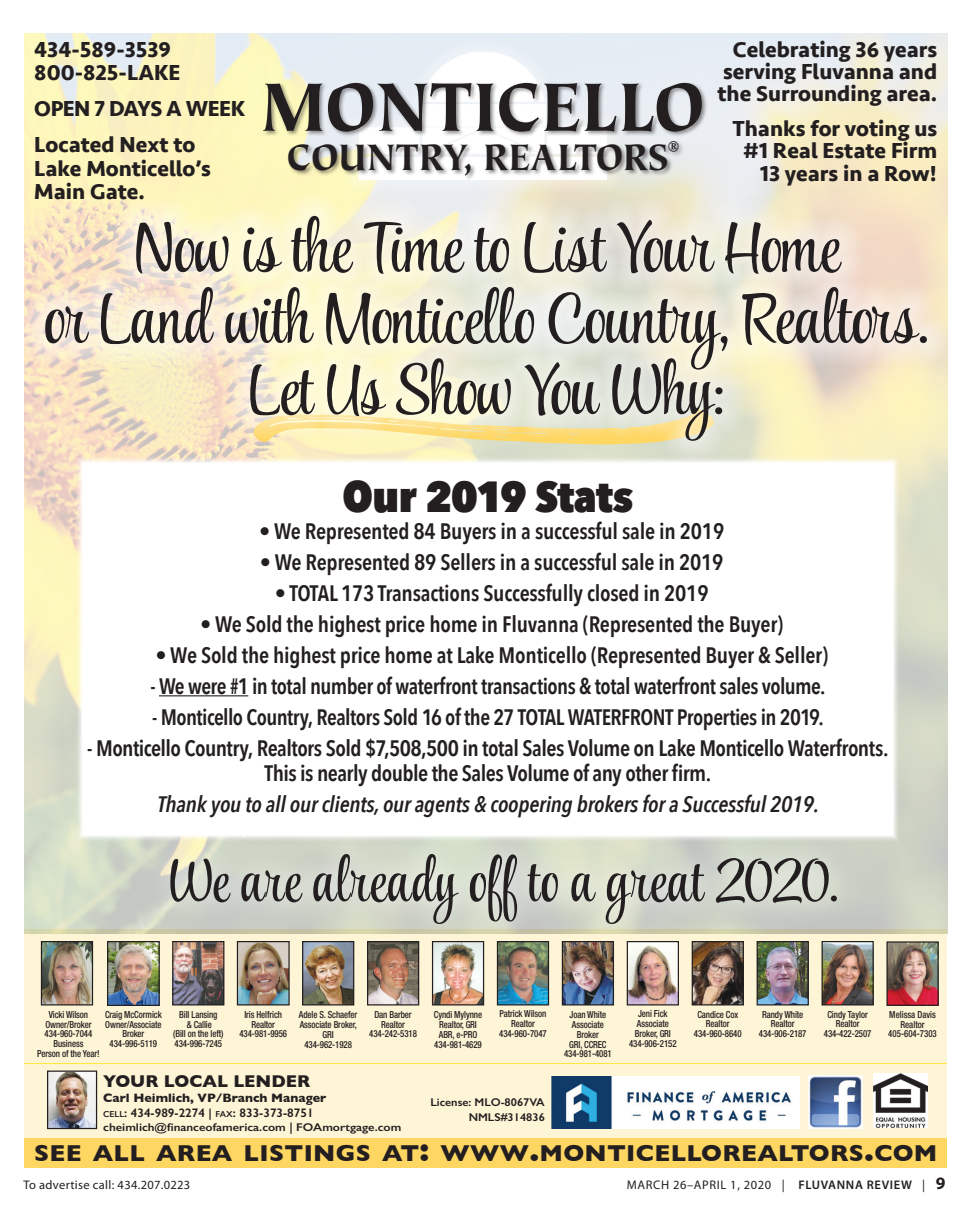
<style>
.page{position:relative;width:968px;height:1215px;background:#fff}
.page>*{position:absolute;margin:0;border:0;box-sizing:border-box;transform-origin:0 0}
.t1{font:900 76.62px "Tiepolo";color:#231f20;scale:.9 1}
.t2{font:73.12px/142.4px "Style Casual";letter-spacing:-.015em;color:#231f20;text-align:center}
.t3{font:73.12px "Style Casual";letter-spacing:.005em;color:#231f20}
.t4{font:62px "Style Casual";letter-spacing:.015em;color:#231f20}
.t5{font:800 43.38px "Avenir Next Condensed";letter-spacing:-.02em;color:#231f20;scale:1.1 1}
.t6{font:900 41.25px "Tiepolo";color:#231f20;scale:.9 1}
.t7{font:700 23.5px "Gill Sans";letter-spacing:.015em;color:#231f20;scale:1.05 1}
.t8{font:600 22.38px/24.8px "Avenir Next Condensed";letter-spacing:-.015em;color:#231f20;text-align:center}
.t9{font:700 22.38px/22.4px "Seravek";color:#231f20}
.t10{font:italic 600 22.38px "Avenir Next Condensed";letter-spacing:-.01em;color:#231f20}
.t11{font:700 17.38px "Gill Sans";color:#231f20}
.t12{font:12.5px "Myriad Pro";letter-spacing:.05em;color:#231f20}
.t13{font:12.5px "Myriad Pro";letter-spacing:.025em;color:#231f20}
.t14{font:700 12.38px/14.9px "Gill Sans";color:#231f20}
.t15{font:600 11.25px "Gill Sans";color:#231f20;scale:1.11 1}
.t16{font:600 11.25px/14.9px "Gill Sans";color:#231f20;text-align:right;scale:1.04 1}
.t17{font:500 condensed 9.75px/9.8px "Helvetica Neue";letter-spacing:-.01em;color:#231f20;text-align:center;scale:.91 1}
.s1{font-weight:600;font-size:8.62px}
.s2{font-weight:600}
.s3{font-weight:600;font-size:11.25px}
.s4{font-size:33.5px}
.s5{font-weight:700;font-size:17.5px}
</style>
<div class="page">
<div style="left:24px;top:929px;width:923px;height:210px;background:#fef4d6"></div>
<img style="left:24px;top:34px;width:923px;height:900px">
<img style="left:49px;top:1073px;width:46px;height:54px">
<div style="left:47px;top:1071px;width:50px;height:58px;border:1px solid #231f20"></div>
<img style="left:873px;top:1074px;width:54px;height:54px">
<img style="left:808px;top:1076px;width:54px;height:53px">
<img style="left:551px;top:1077px;width:248px;height:51px">
<img style="left:109px;top:943px;width:49px;height:61px">
<div style="left:107px;top:941px;width:53px;height:65px;border:1px solid #231f20"></div>
<img style="left:239px;top:945px;width:49px;height:58px">
<div style="left:237px;top:941px;width:53px;height:64px;border:1px solid #231f20"></div>
<img style="left:369px;top:945px;width:48px;height:58px">
<div style="left:367px;top:941px;width:52px;height:64px;border:1px solid #231f20"></div>
<img style="left:434px;top:945px;width:48px;height:58px">
<div style="left:432px;top:941px;width:52px;height:64px;border:1px solid #231f20"></div>
<img style="left:628px;top:945px;width:49px;height:58px">
<div style="left:626px;top:941px;width:53px;height:64px;border:1px solid #231f20"></div>
<img style="left:174px;top:945px;width:48px;height:58px">
<div style="left:172px;top:941px;width:52px;height:64px;border:1px solid #231f20"></div>
<img style="left:304px;top:945px;width:48px;height:58px">
<div style="left:302px;top:941px;width:52px;height:64px;border:1px solid #231f20"></div>
<img style="left:499px;top:945px;width:48px;height:58px">
<div style="left:497px;top:941px;width:52px;height:64px;border:1px solid #231f20"></div>
<img style="left:564px;top:945px;width:48px;height:58px">
<div style="left:562px;top:941px;width:52px;height:64px;border:1px solid #231f20"></div>
<img style="left:43px;top:943px;width:48px;height:60px">
<div style="left:41px;top:941px;width:52px;height:64px;border:1px solid #231f20"></div>
<img style="left:693px;top:945px;width:49px;height:58px">
<div style="left:691px;top:941px;width:53px;height:64px;border:1px solid #231f20"></div>
<img style="left:758px;top:945px;width:48px;height:58px">
<div style="left:756px;top:941px;width:52px;height:64px;border:1px solid #231f20"></div>
<img style="left:823px;top:943px;width:48px;height:60px">
<div style="left:821px;top:941px;width:52px;height:64px;border:1px solid #231f20"></div>
<img style="left:888px;top:943px;width:48px;height:61px">
<div style="left:886px;top:941px;width:52px;height:65px;border:1px solid #231f20"></div>
<div style="left:24px;top:1138px;width:923px;height:30px;background:#fed662"></div>
<hr style="left:24px;top:1063px;width:923px;height:1px;background:#ffe837">
<div style="left:346px;top:39px;width:274px;height:154px;background:#fff;opacity:.75"></div>
<img style="left:360px;top:49px;width:246px;height:33px">
<div style="left:262px;top:82px;width:445px;height:100px;background:#231f20;opacity:.5"></div>
<div style="left:75px;top:456px;width:825px;height:386px;background:#fff"></div>
<hr style="left:159px;top:695px;width:89px;height:1px;background:#231f20">
<svg style="left:148px;top:836px;width:709px;height:109px;background:#d4d7c9"></svg>
<svg style="left:24px;top:191px;width:924px;height:274px;background:#f3ebd3"></svg>
<svg style="left:252px;top:394px;width:462px;height:64px;background:#edecd1"></svg>
<p class="t9" style="left:34px;top:37px;width:148px;line-height:23.6px">434-589-3539<br>800-825-LAKE</p>
<p class="t9" style="left:34px;top:90px;width:212px;line-height:36px">OPEN 7 DAYS A WEEK<br>Located Next to</p>
<p class="t9" style="left:34px;top:156px;width:178px;line-height:23.6px">Lake Monticello’s<br>Main Gate.</p>
<p class="t1" style="left:261px;top:64px;width:494px">MONTICELLO</p>
<p class="t6" style="left:287px;top:134px;width:437px">COUNTRY, REALTORS<sup>®</sup></p>
<p class="t9" style="left:717px;top:38px;width:221px;text-align:justify;text-indent:15px">Celebrating 36 years serving Fluvanna and the Surrounding area.</p>
<p class="t9" style="left:732px;top:117px;width:206px;text-align:right">Thanks for voting us #1 Real Estate Firm<br>13 years in a Row!</p>
<p class="t2" style="left:133px;top:180px;width:707px">Now is the Time to List Your Home<br>Let Us Show You Why:</p>
<p class="t3" style="left:43px;top:275px;width:887px">or Land with Monticello Country, Realtors.</p>
<h3 class="t5" style="left:342px;top:470px;width:266px">Our 2019 Stats</h3>
<p class="t8" style="left:259px;top:518px;width:466px">• We Represented 84 Buyers in a successful sale in 2019</p>
<p class="t8" style="left:260px;top:549px;width:465px">• We Represented 89 Sellers in a successful sale in 2019</p>
<p class="t8" style="left:275px;top:580px;width:435px">• TOTAL 173 Transactions Successfully closed in 2019</p>
<p class="t8" style="left:200px;top:611px;width:584px">• We Sold the highest price home in Fluvanna (Represented the Buyer)</p>
<p class="t8" style="left:155px;top:642px;width:674px">• We Sold the highest price home at Lake Monticello (Represented Buyer &amp; Seller)</p>
<p class="t8" style="left:150px;top:673px;width:676px">- We were #1 in total number of waterfront transactions &amp; total waterfront sales volume.</p>
<p class="t8" style="left:152px;top:704px;width:673px">- Monticello Country, Realtors Sold 16 of the 27 TOTAL WATERFRONT Properties in 2019.</p>
<p class="t8" style="left:87px;top:735px;width:802px">- Monticello Country, Realtors Sold $7,508,500 in total Sales Volume on Lake Monticello Waterfronts.<br>This is nearly double the Sales Volume of any other firm.</p>
<p class="t10" style="left:157px;top:791px;width:663px">Thank you to all our clients, our agents &amp; coopering brokers for a Successful 2019.</p>
<p class="t4" style="left:168px;top:843px;width:671px">We are already off to a great 2020.</p>
<p class="t17" style="left:105px;top:1010px;width:64px">Craig McCormick<br>Owner/Associate<br>Broker<br>434-996-5119</p>
<p class="t17" style="left:239px;top:1009px;width:54px">Iris Helfrich<br>Realtor<br>434-981-9956</p>
<p class="t17" style="left:369px;top:1009px;width:54px">Dan Barber<br>Realtor<br>434-242-5318</p>
<p class="t17" style="left:434px;top:1010px;width:55px">Cyndi Mylynne<br>Realtor, GRI<br>ABR, e-PRO<br>434-981-4629</p>
<p class="t17" style="left:629px;top:1009px;width:54px">Jeni Fick<br>Associate<br>Broker, GRI<br>434-906-2152</p>
<p class="t17" style="left:173px;top:1009px;width:57px">Bill Lansing<br>&amp; Callie<br>(Bill on the left)<br>434-996-7245</p>
<p class="t17" style="left:299px;top:1010px;width:66px">Adele S. Schaefer<br>Associate Broker,<br>GRI<br>434-962-1928</p>
<p class="t17" style="left:499px;top:1009px;width:54px">Patrick Wilson<br>Realtor<br>434-960-7047</p>
<p class="t17" style="left:564px;top:1010px;width:54px">Joan White<br>Associate<br>Broker<br>GRI, CCREC<br>434-981-4081</p>
<p class="t17" style="left:37px;top:1010px;width:70px">Vicki Wilson<br>Owner/Broker<br>434-960-7044<br>Business<br>Person of the Year!</p>
<p class="t17" style="left:694px;top:1009px;width:54px">Candice Cox<br>Realtor<br>434-960-8640</p>
<p class="t17" style="left:759px;top:1009px;width:54px">Randy White<br>Realtor<br>434-906-2187</p>
<p class="t17" style="left:823px;top:1009px;width:54px">Cindy Taylor<br>Realtor<br>434-422-2507</p>
<p class="t17" style="left:888px;top:1010px;width:55px">Melissa Davis<br>Realtor<br>405-604-7303</p>
<p class="t11" style="left:103px;top:1067px;width:208px">YOUR LOCAL LENDER</p>
<p class="t14" style="left:103px;top:1090px;width:224px">Carl Heimlich, VP/Branch Manager<br><span class="s1">CELL</span><span class="s2">: 434-989-2274</span> <span class="s3">|</span> <span class="s1">FAX</span><span class="s2">: 833-373-8751</span></p>
<p class="t15" style="left:103px;top:1121px;width:270px">cheimlich@financeofamerica.com | FOAmortgage.com</p>
<p class="t16" style="left:430px;top:1094px;width:112px">License: MLO-8067VA<br>NMLS#314836</p>
<p class="t7" style="left:34px;top:1135px;width:862px">SEE ALL AREA LISTINGS AT<span class="s4">:</span> WWW<span class="s4">.</span>MONTICELLOREALTORS<span class="s4">.</span>COM</p>
<p class="t13" style="left:23px;top:1177px;width:168px">To advertise call: 434.207.0223</p>
<p class="t12" style="left:627px;top:1177px;width:320px">MARCH 26–APRIL 1, 2020 | <span class="s2">FLUVANNA REVIEW</span> | <span class="s5">9</span></p>
</div>
